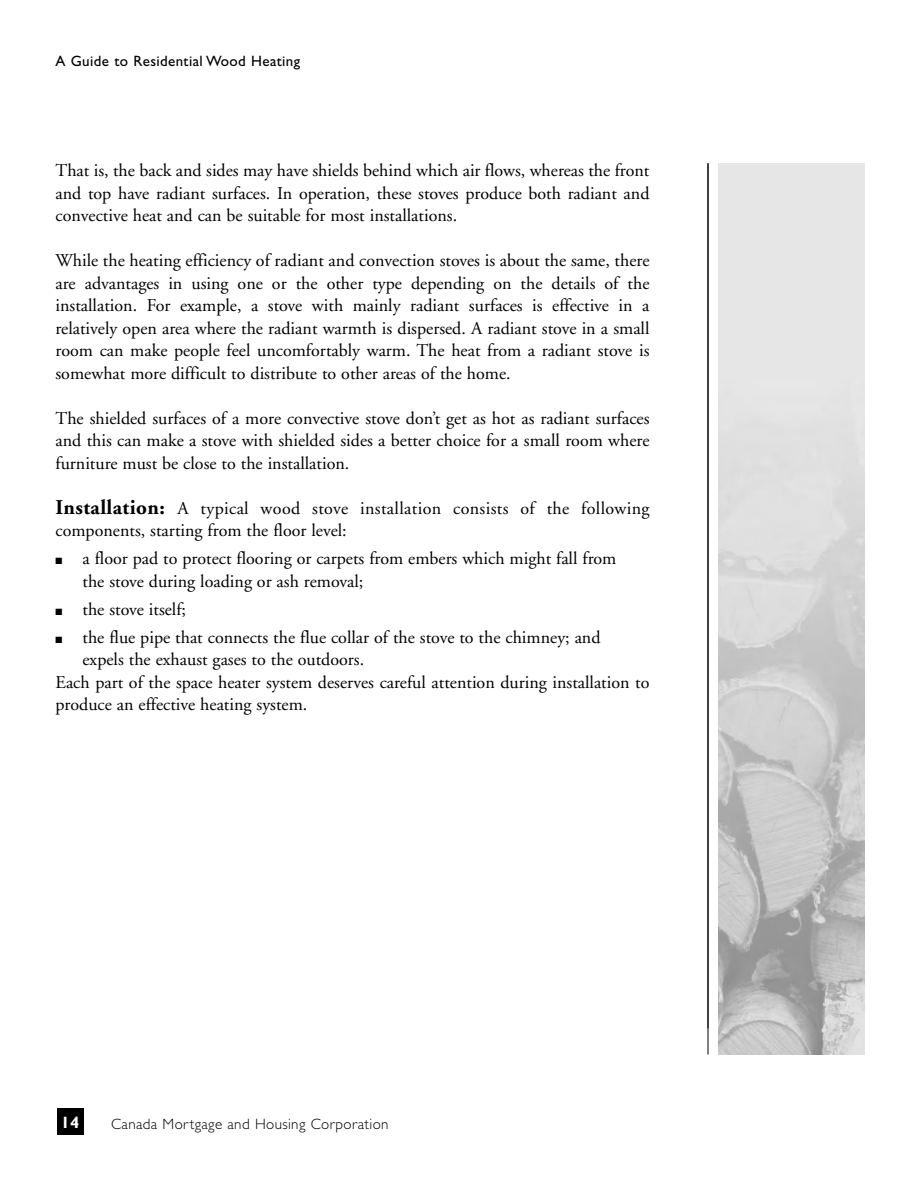
<style>
.page{position:relative;width:918px;height:1188px;background:#fff}
.page>*{position:absolute;margin:0;border:0;box-sizing:border-box;transform-origin:0 0}
.t1{font:18px/22.5px "Adobe Garamond";color:#000;text-align:justify}
.t2{font:18px/22.5px "Adobe Garamond";letter-spacing:.02em;color:#000}
.t3{font:700 16.5px "Gill Sans Std";color:#fff}
.t4{font:300 15px "Gill Sans Std";letter-spacing:.025em;color:#000}
.t5{font:15px "Gill Sans Std";letter-spacing:.025em;color:#000}
.s1{font-weight:700;font-size:21px}
</style>
<div class="page">
<div style="left:57px;top:1108px;width:27px;height:28px;background:#000"></div>
<hr style="left:708px;top:163px;width:1px;height:892px;background:#000">
<div style="left:718px;top:164px;width:146px;height:890px;background:#e6e6e6"></div>
<img style="left:718px;top:474px;width:146px;height:580px">
<p class="t5" style="left:55px;top:56px;width:246px">A Guide to Residential Wood Heating</p>
<p class="t1" style="left:55px;top:161px;width:596px">That is, the back and sides may have shields behind which air flows, whereas the front and top have radiant surfaces. In operation, these stoves produce both radiant and convective heat and can be suitable for most installations.</p>
<p class="t1" style="left:55px;top:251px;width:596px">While the heating efficiency of radiant and convection stoves is about the same, there are advantages in using one or the other type depending on the details of the installation. For example, a stove with mainly radiant surfaces is effective in a relatively open area where the radiant warmth is dispersed. A radiant stove in a small room can make people feel uncomfortably warm. The heat from a radiant stove is somewhat more difficult to distribute to other areas of the home.</p>
<p class="t1" style="left:55px;top:409px;width:596px">The shielded surfaces of a more convective stove don’t get as hot as radiant surfaces and this can make a stove with shielded sides a better choice for a small room where furniture must be close to the installation.</p>
<p class="t2" style="left:55px;top:499px;width:596px"><span class="s1">Installation:</span> A typical wood stove installation consists of the following components, starting from the floor level:</p>
<p class="t1" style="left:82px;top:549px;width:535px;text-indent:-27px">■ a floor pad to protect flooring or carpets from embers which might fall from the stove during loading or ash removal;</p>
<p class="t1" style="left:55px;top:599px;width:132px">■ the stove itself;</p>
<p class="t1" style="left:55px;top:627px;width:547px">■ the flue pipe that connects the flue collar of the stove to the chimney; and</p>
<p class="t1" style="left:82px;top:650px;width:283px">expels the exhaust gases to the outdoors.</p>
<p class="t1" style="left:56px;top:672px;width:596px">Each part of the space heater system deserves careful attention during installation to</p>
<p class="t1" style="left:56px;top:695px;width:253px">produce an effective heating system.</p>
<p class="t3" style="left:61px;top:1117px;width:20px">14</p>
<p class="t4" style="left:111px;top:1119px;width:279px">Canada Mortgage and Housing Corporation</p>
</div>
